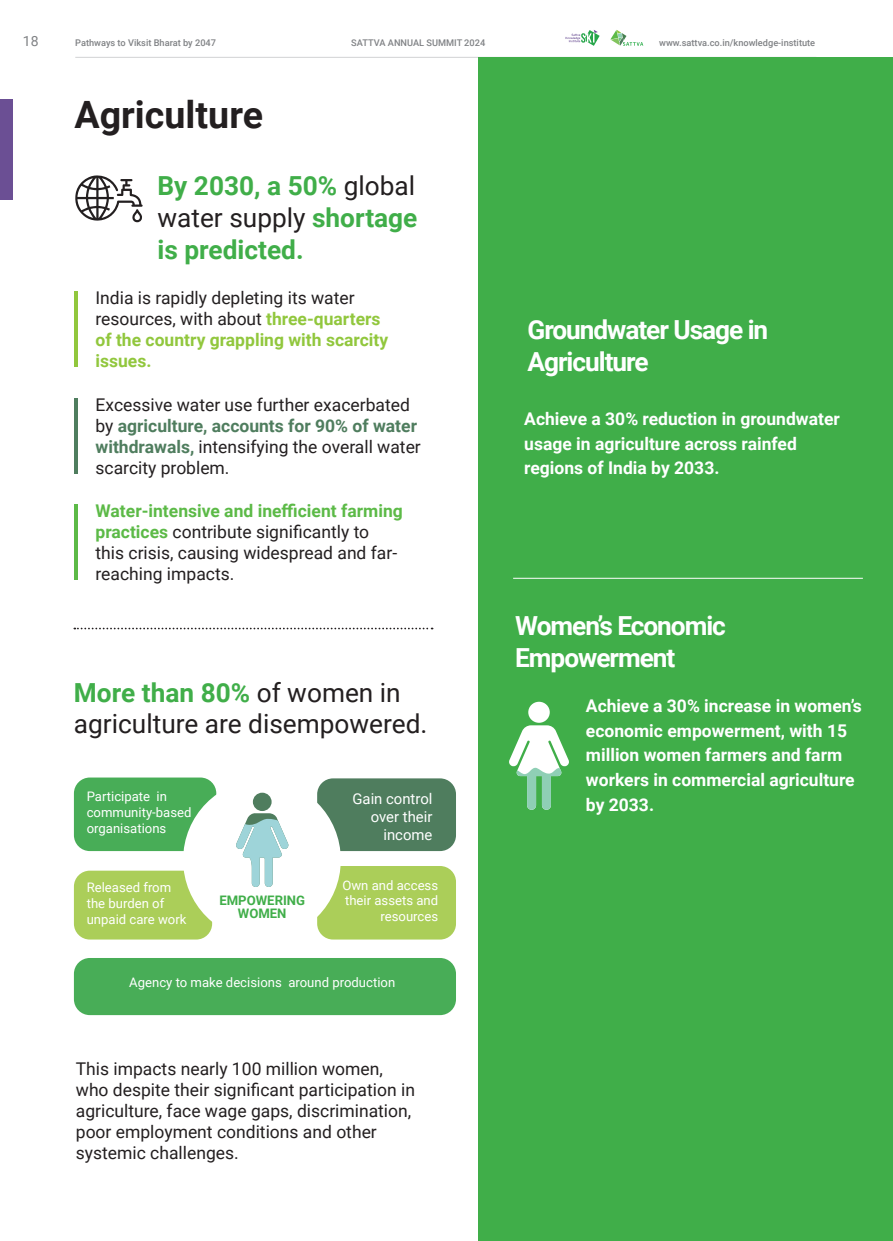
<style>
.page{position:relative;width:893px;height:1241px;background:#fff}
.page>*{position:absolute;margin:0;border:0;box-sizing:border-box;transform-origin:0 0}
.t1{font:700 37.62px "Roboto";color:#231f20}
.t2{font:700 26.25px/31.8px "Roboto";letter-spacing:-.04em;color:#fff}
.t3{font:700 26.25px/31.8px "Roboto";color:#40ae49;text-align:justify}
.t4{font:26.25px/31.8px "Roboto";color:#231f20}
.t5{font:17.5px/21px "Roboto";color:#231f20}
.t6{font:700 17.5px/24.5px "Roboto";color:#fff}
.t7{font:700 17.5px/21px "Roboto";color:#91c73d}
.t8{font:14.88px/17.8px "Roboto";color:#fff;text-align:right}
.t9{font:14px "Roboto";color:#808285}
.t10{font:13.12px/15.8px "Roboto";color:#fff}
.t11{font:700 13.12px/12.2px "Roboto";color:#40ae49;text-align:center}
.t12{font:500 9.28px "Roboto";color:#808285}
.s1{font-weight:400;color:#231f20}
.s2{font-weight:700;color:#4f7d5e}
.s3{font-weight:700;color:#5cba47}
.s4{font-weight:700;color:#40ae49}
</style>
<div class="page">
<hr style="left:75px;top:57px;width:741px;height:1px;background:#d1d2d4">
<svg style="left:610px;top:30px;width:33px;height:16px"></svg>
<svg style="left:566px;top:30px;width:34px;height:16px"></svg>
<div style="left:478px;top:58px;width:415px;height:1182px;background:#40ae49"></div>
<div style="left:0;top:99px;width:13px;height:101px;background:#6b4f94"></div>
<svg style="left:75px;top:175px;width:68px;height:47px"></svg>
<hr style="left:74px;top:291px;width:4px;height:76px;background:#91c73d">
<hr style="left:74px;top:397px;width:4px;height:76px;background:#4f7d5e">
<hr style="left:74px;top:504px;width:4px;height:76px;background:#5cba47">
<svg style="left:74px;top:627px;width:359px;height:2px"></svg>
<div style="left:528px;top:701px;width:22px;height:21px;background:#fff;border-radius:50%"></div>
<svg style="left:509px;top:725px;width:60px;height:84px"></svg>
<div style="left:317px;top:778px;width:139px;height:72px;background:#4f7d5e;border-radius:16px"></div>
<div style="left:74px;top:777px;width:142px;height:73px;background:#48ad57;border-radius:16px"></div>
<div style="left:74px;top:957px;width:382px;height:57px;background:#48ad57;border-radius:16px"></div>
<div style="left:317px;top:865px;width:139px;height:74px;background:#abce59;border-radius:16px"></div>
<div style="left:74px;top:870px;width:138px;height:69px;background:#abce59;border-radius:16px"></div>
<div style="left:183px;top:779px;width:158px;height:160px;background:#fff;border-radius:50%"></div>
<div style="left:253px;top:792px;width:19px;height:18px;background:#4f7d5e;border-radius:50%"></div>
<svg style="left:236px;top:813px;width:53px;height:73px"></svg>
<hr style="left:513px;top:577px;width:350px;height:1px;background:#fff">
<p class="t9" style="left:23px;top:31px;width:17px">18</p>
<p class="t12" style="left:75px;top:36px;width:142px">Pathways to Viksit Bharat by 2047</p>
<p class="t12" style="left:351px;top:36px;width:135px">SATTVA ANNUAL SUMMIT 2024</p>
<p class="t12" style="left:659px;top:36px;width:157px">www.sattva.co.in/knowledge-institute</p>
<p class="t1" style="left:74px;top:88px;width:190px">Agriculture</p>
<p class="t3" style="left:157px;top:169px;width:261px">By 2030, a 50% <span class="s1">global water supply</span> shortage is predicted.</p>
<p class="t7" style="left:96px;top:287px;width:294px"><span class="s1">India is rapidly depleting its water resources, with about</span> three-quarters of the country grappling with scarcity issues.</p>
<p class="t5" style="left:96px;top:393px;width:327px">Excessive water use further exacerbated by <span class="s2">agriculture, accounts for 90% of water withdrawals,</span> intensifying the overall water scarcity problem.</p>
<p class="t5" style="left:96px;top:500px;width:309px"><span class="s3">Water-intensive and inefficient farming practices</span> contribute significantly to<br>this crisis, causing widespread and far&shy;reaching impacts.</p>
<p class="t4" style="left:74px;top:675px;width:355px"><span class="s4">More than 80%</span> of women in agriculture are disempowered.</p>
<p class="t10" style="left:87px;top:787px;width:106px">Participate in community-based organisations</p>
<p class="t10" style="left:87px;top:879px;width:86px">Released from</p>
<p class="t10" style="left:87px;top:894px;width:101px">the burden of unpaid care work</p>
<p class="t11" style="left:219px;top:894px;width:87px">EMPOWERING<br>WOMEN</p>
<p class="t8" style="left:352px;top:789px;width:82px">Gain control over their income</p>
<p class="t10" style="left:342px;top:876px;width:97px;text-align:right">Own and access their assets and resources</p>
<p class="t10" style="left:129px;top:973px;width:268px">Agency to make decisions around production</p>
<p class="t5" style="left:76px;top:1057px;width:341px">This impacts nearly 100 million women, who despite their significant participation in agriculture, face wage gaps, discrimination, poor employment conditions and other systemic challenges.</p>
<p class="t2" style="left:527px;top:312px;width:242px">Groundwater Usage in<br>Agriculture</p>
<p class="t6" style="left:524px;top:406px;width:317px">Achieve a 30% reduction in groundwater usage in agriculture across rainfed regions of India by 2033.</p>
<p class="t2" style="left:515px;top:608px;width:212px">Women’s Economic<br>Empowerment</p>
<p class="t6" style="left:586px;top:693px;width:277px">Achieve a 30% increase in women’s economic empowerment, with 15 million women farmers and farm workers in commercial agriculture by 2033.</p>
</div>
